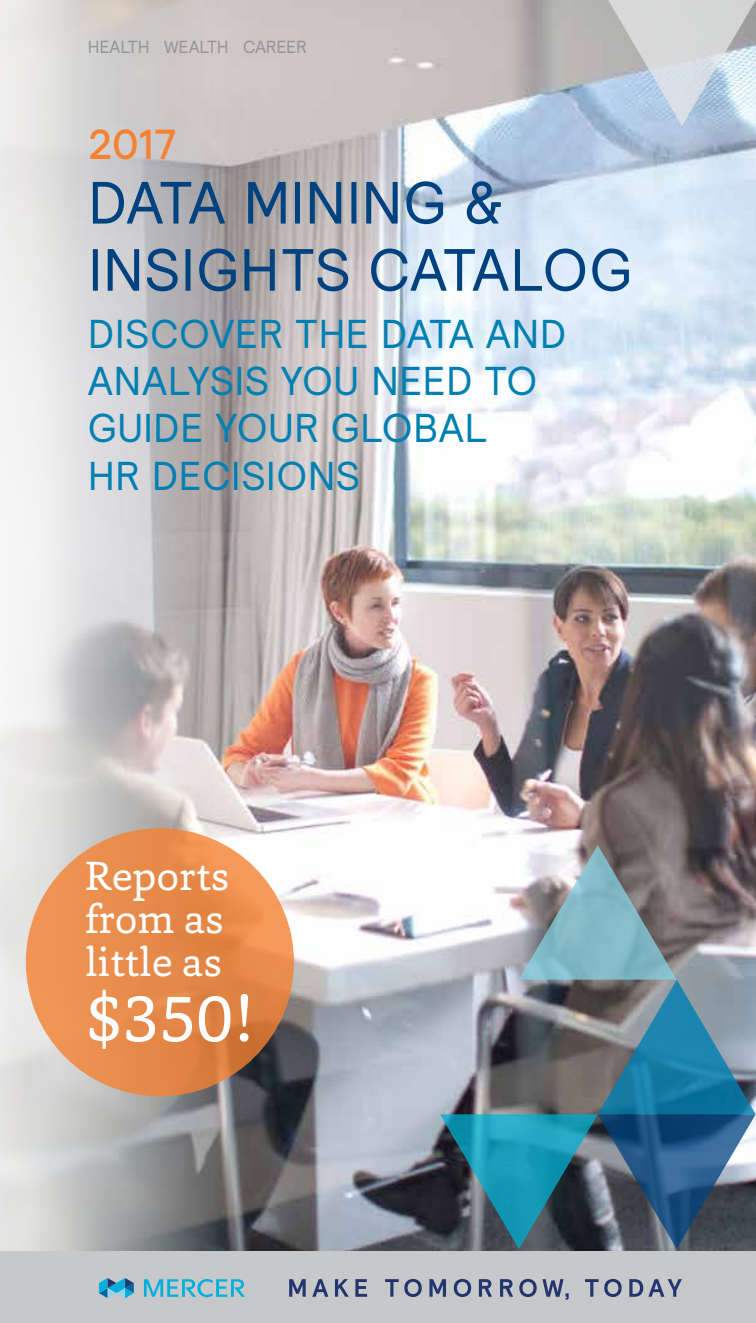
<style>
.page{position:relative;width:756px;height:1323px;background:#fff}
.page>*{position:absolute;margin:0;border:0;box-sizing:border-box;transform-origin:0 0}
.t1{font:67.38px "Capita";color:#fff}
.t2{font:59.5px/67.2px "Relative";color:#004280}
.t3{font:500 42px "Relative";color:#f58232}
.t4{font:41.65px/43.1px "Capita";color:#fff}
.t5{font:40.25px/47.2px "Relative";letter-spacing:.01em;color:#0080b2}
.t6{font:17.5px "Relative";letter-spacing:-.015em;color:#939598}
</style>
<div class="page">
<img style="left:0;top:0;width:756px;height:1251px">
<div style="left:0;top:1251px;width:756px;height:72px;background:#c7c8ca"></div>
<svg style="left:99px;top:1278px;width:35px;height:20px"></svg>
<svg style="left:144px;top:1279px;width:101px;height:18px"></svg>
<svg style="left:289px;top:1279px;width:17px;height:18px"></svg>
<svg style="left:312px;top:1279px;width:16px;height:18px"></svg>
<svg style="left:335px;top:1279px;width:14px;height:18px"></svg>
<svg style="left:355px;top:1279px;width:12px;height:18px"></svg>
<svg style="left:385px;top:1279px;width:37px;height:18px"></svg>
<svg style="left:429px;top:1279px;width:17px;height:18px"></svg>
<svg style="left:454px;top:1279px;width:17px;height:18px"></svg>
<svg style="left:479px;top:1279px;width:13px;height:18px"></svg>
<svg style="left:500px;top:1279px;width:13px;height:18px"></svg>
<svg style="left:519px;top:1279px;width:50px;height:21px"></svg>
<svg style="left:585px;top:1279px;width:37px;height:18px"></svg>
<svg style="left:629px;top:1279px;width:53px;height:18px"></svg>
<img style="left:440px;top:845px;width:316px;height:404px">
<svg style="left:603px;top:0;width:153px;height:126px;background:#c7d0d9"></svg>
<svg style="left:26px;top:828px;width:268px;height:268px;background:#e78b4b"></svg>
<p class="t6" style="left:88px;top:36px;width:220px">HEALTH WEALTH CAREER</p>
<p class="t3" style="left:88px;top:117px;width:89px">2017</p>
<h2 class="t2" style="left:88px;top:167px;width:545px">DATA MINING &amp;<br>INSIGHTS CATALOG</h2>
<p class="t5" style="left:88px;top:309px;width:480px">DISCOVER THE DATA AND<br>ANALYSIS YOU NEED TO<br>GUIDE YOUR GLOBAL<br>HR DECISIONS</p>
<p class="t4" style="left:85px;top:854px;width:146px">Reports from as little as</p>
<h1 class="t1" style="left:85px;top:974px;width:169px">$350!</h1>
</div>
